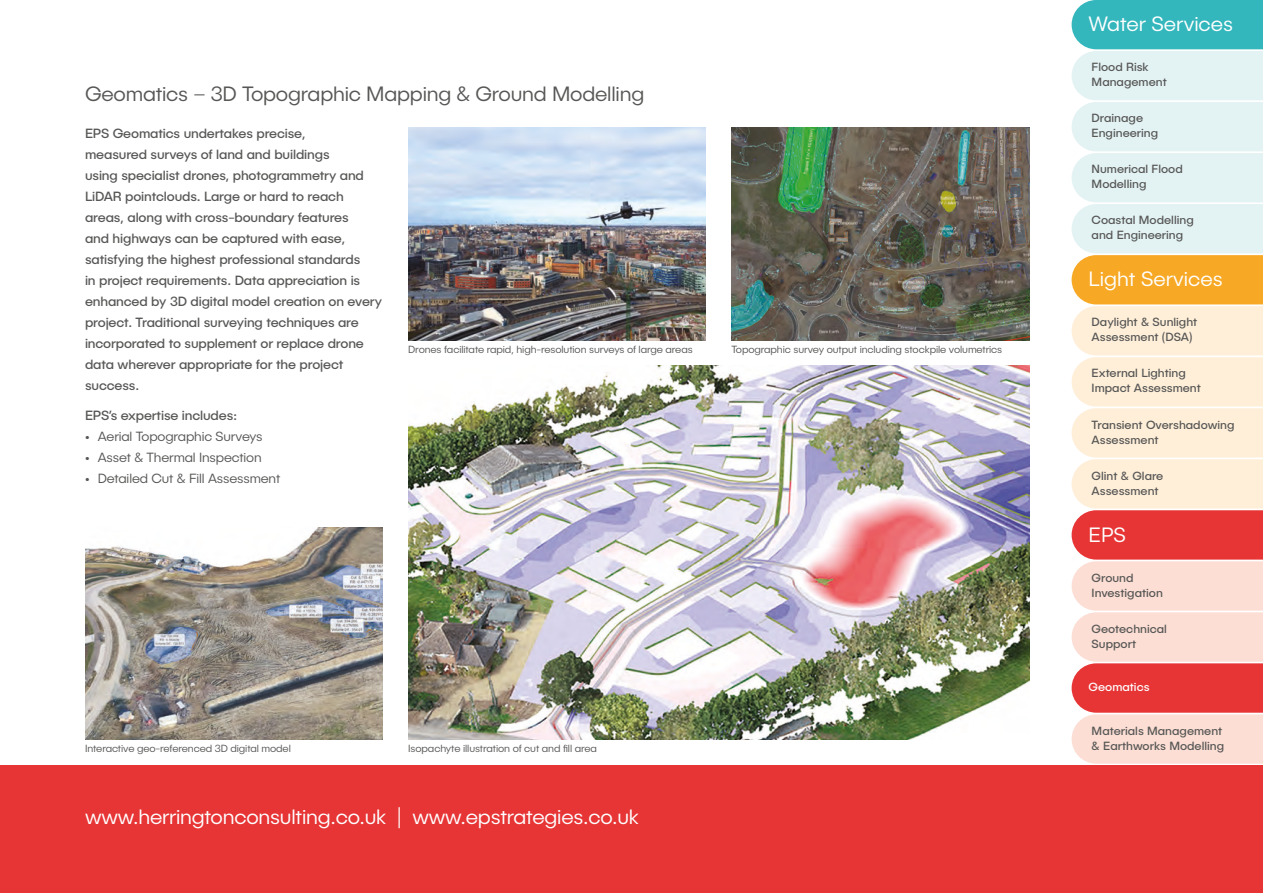
<style>
.page{position:relative;width:1263px;height:893px;background:#fff}
.page>*{position:absolute;margin:0;border:0;box-sizing:border-box;transform-origin:0 0}
.t1{font:300 21px "Publica Sans";letter-spacing:-.01em;color:#fff}
.t2{font:300 21px "Publica Sans";letter-spacing:-.01em;color:#575756}
.t3{font:13.5px/21px "Publica Sans";letter-spacing:-.01em;color:#575756}
.t4{font:300 13.5px "Publica Sans";letter-spacing:-.01em;color:#575756}
.t5{font:12px/15px "Publica Sans";color:#575756}
.t6{font:12px "Publica Sans";color:#fff}
.t7{font:300 10.5px "Publica Sans";letter-spacing:-.01em;color:#575756}
</style>
<div class="page">
<div style="left:0;top:765px;width:1263px;height:128px;background:#e73435"></div>
<img style="left:408px;top:128px;width:298px;height:212px">
<img style="left:731px;top:128px;width:298px;height:212px">
<img style="left:408px;top:366px;width:621px;height:374px">
<img style="left:85px;top:527px;width:298px;height:213px">
<svg style="left:1071px;top:0;width:192px;height:764px;background:#e8d0c1"></svg>
<p class="t2" style="left:85px;top:81px;width:561px">Geomatics – 3D Topographic Mapping &amp; Ground Modelling</p>
<p class="t3" style="left:85px;top:122px;width:298px">EPS Geomatics undertakes precise,<br>measured surveys of land and buildings<br>using specialist drones, photogrammetry and LiDAR pointclouds. Large or hard to reach areas, along with cross-boundary features<br>and highways can be captured with ease, satisfying the highest professional standards<br>in project requirements. Data appreciation is enhanced by 3D digital model creation on every project. Traditional surveying techniques are incorporated to supplement or replace drone data wherever appropriate for the project success.</p>
<p class="t3" style="left:85px;top:404px;width:154px">EPS’s expertise includes:</p>
<p class="t4" style="left:85px;top:428px;width:179px">• Aerial Topographic Surveys</p>
<p class="t4" style="left:85px;top:449px;width:178px">• Asset &amp; Thermal Inspection</p>
<p class="t4" style="left:85px;top:470px;width:197px">• Detailed Cut &amp; Fill Assessment</p>
<p class="t7" style="left:408px;top:342px;width:286px">Drones facilitate rapid, high-resolution surveys of large areas</p>
<p class="t7" style="left:731px;top:342px;width:272px">Topographic survey output including stockpile volumetrics</p>
<p class="t7" style="left:85px;top:742px;width:207px">Interactive geo-referenced 3D digital model</p>
<p class="t7" style="left:408px;top:742px;width:190px">Isopachyte illustration of cut and fill area</p>
<p class="t1" style="left:85px;top:804px;width:556px">www.herringtonconsulting.co.uk | www.epstrategies.co.uk</p>
<p class="t1" style="left:1089px;top:11px;width:146px">Water Services</p>
<p class="t5" style="left:1092px;top:59px;width:77px">Flood Risk<br>Management</p>
<p class="t5" style="left:1092px;top:110px;width:68px">Drainage<br>Engineering</p>
<p class="t5" style="left:1092px;top:161px;width:93px">Numerical Flood<br>Modelling</p>
<p class="t5" style="left:1092px;top:212px;width:104px">Coastal Modelling and Engineering</p>
<p class="t1" style="left:1089px;top:266px;width:136px">Light Services</p>
<p class="t5" style="left:1092px;top:314px;width:107px">Daylight &amp; Sunlight<br>Assessment (DSA)</p>
<p class="t5" style="left:1092px;top:365px;width:111px">External Lighting<br>Impact Assessment</p>
<p class="t5" style="left:1092px;top:416px;width:144px">Transient Overshadowing<br>Assessment</p>
<p class="t5" style="left:1092px;top:467px;width:73px">Glint &amp; Glare<br>Assessment</p>
<p class="t1" style="left:1089px;top:521px;width:39px">EPS</p>
<p class="t5" style="left:1092px;top:570px;width:73px">Ground<br>Investigation</p>
<p class="t5" style="left:1092px;top:621px;width:77px">Geotechnical<br>Support</p>
<p class="t6" style="left:1089px;top:679px;width:62px">Geomatics</p>
<p class="t5" style="left:1092px;top:723px;width:134px">Materials Management &amp; Earthworks Modelling</p>
</div>
